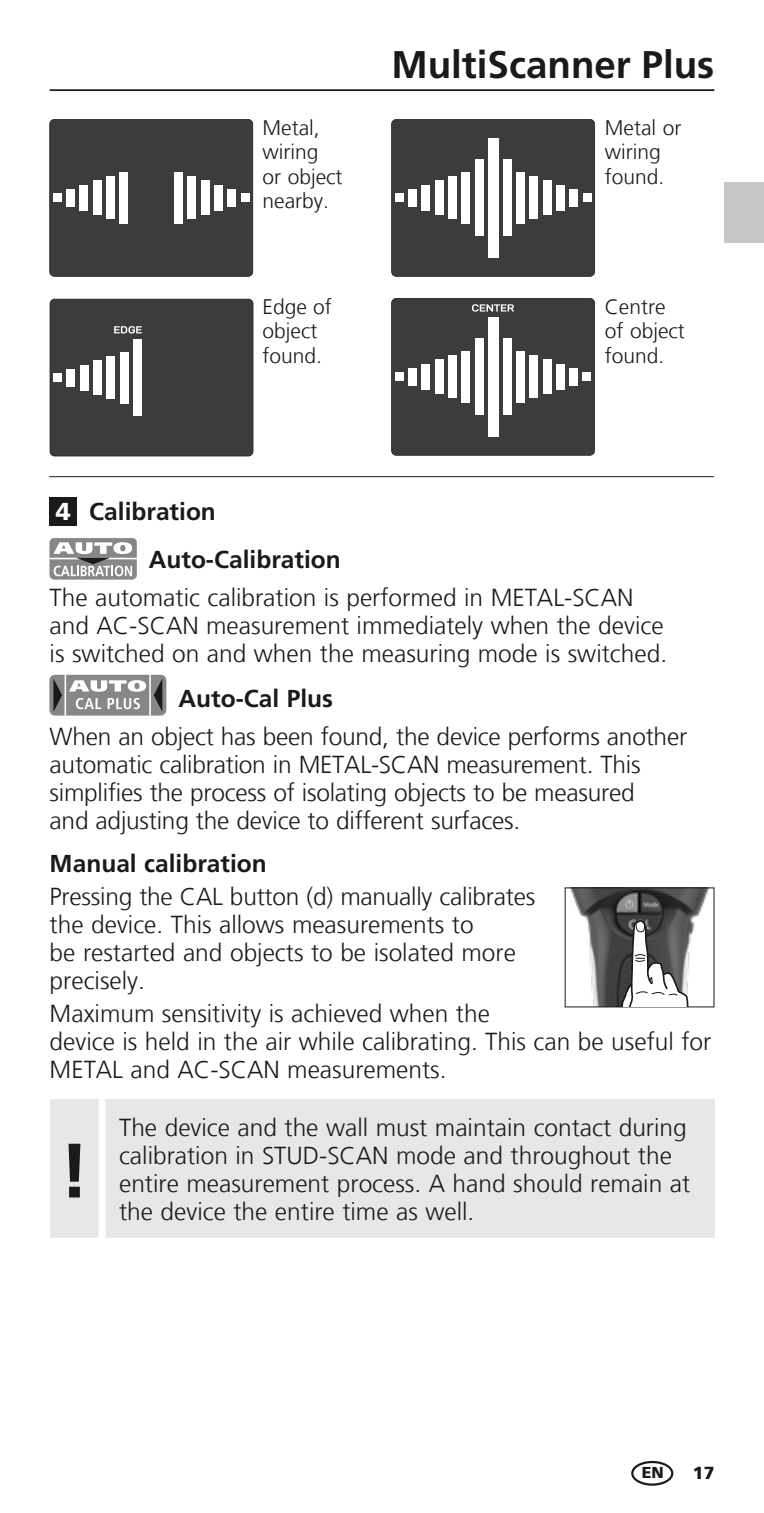
<style>
.page{position:relative;width:764px;height:1513px;background:#fff}
.page>*{position:absolute;margin:0;border:0;box-sizing:border-box;transform-origin:0 0}
.t1{font:700 77px "Frutiger LT Com";color:#1a1a18}
.t2{font:700 38.5px "Frutiger LT Com";color:#1a1a18}
.t3{font:300 24.5px/28px "Frutiger LT Com";color:#1a1a18}
.t4{font:700 24.5px "Frutiger LT Com";color:#1a1a18}
.t5{font:900 24.5px "Frutiger LT Com";color:#fff}
.t6{font:300 21px/24.5px "Frutiger LT Com";color:#1a1a18}
.t7{font:900 17.5px "Frutiger LT Com";color:#1a1a18}
.t8{font:900 15.75px "Frutiger LT Com";color:#1a1a18}
</style>
<div class="page">
<hr style="left:50px;top:89px;width:664px;height:2px;background:#1a1a18">
<hr style="left:49px;top:476px;width:665px;height:1px;background:#1a1a18">
<svg style="left:50px;top:538px;width:87px;height:42px"></svg>
<div style="left:50px;top:497px;width:27px;height:28px;background:#1a1a18"></div>
<div style="left:50px;top:299px;width:203px;height:157px;background:#3c3c3b"></div>
<div style="left:53px;top:373px;width:9px;height:9px;background:#fff"></div>
<div style="left:67px;top:369px;width:8px;height:17px;background:#fff"></div>
<div style="left:80px;top:365px;width:9px;height:25px;background:#fff"></div>
<div style="left:93px;top:361px;width:9px;height:34px;background:#fff"></div>
<div style="left:107px;top:356px;width:8px;height:43px;background:#fff"></div>
<div style="left:120px;top:352px;width:9px;height:51px;background:#fff"></div>
<div style="left:133px;top:339px;width:9px;height:77px;background:#fff"></div>
<div style="left:391px;top:298px;width:204px;height:158px;background:#3c3c3b"></div>
<div style="left:488px;top:317px;width:10px;height:119px;background:#fff"></div>
<div style="left:395px;top:373px;width:9px;height:8px;background:#fff"></div>
<div style="left:583px;top:373px;width:8px;height:8px;background:#fff"></div>
<div style="left:408px;top:368px;width:9px;height:17px;background:#fff"></div>
<div style="left:421px;top:364px;width:9px;height:26px;background:#fff"></div>
<div style="left:569px;top:368px;width:9px;height:17px;background:#fff"></div>
<div style="left:556px;top:364px;width:9px;height:26px;background:#fff"></div>
<div style="left:435px;top:360px;width:8px;height:34px;background:#fff"></div>
<div style="left:543px;top:360px;width:8px;height:34px;background:#fff"></div>
<div style="left:448px;top:356px;width:9px;height:42px;background:#fff"></div>
<div style="left:529px;top:356px;width:9px;height:42px;background:#fff"></div>
<div style="left:461px;top:351px;width:9px;height:51px;background:#fff"></div>
<div style="left:516px;top:351px;width:9px;height:51px;background:#fff"></div>
<div style="left:475px;top:339px;width:8px;height:76px;background:#fff"></div>
<div style="left:503px;top:339px;width:8px;height:76px;background:#fff"></div>
<div style="left:391px;top:119px;width:204px;height:158px;background:#3c3c3b"></div>
<div style="left:488px;top:138px;width:10px;height:119px;background:#fff"></div>
<div style="left:395px;top:194px;width:9px;height:8px;background:#fff"></div>
<div style="left:583px;top:194px;width:8px;height:8px;background:#fff"></div>
<div style="left:408px;top:189px;width:9px;height:17px;background:#fff"></div>
<div style="left:421px;top:185px;width:9px;height:26px;background:#fff"></div>
<div style="left:569px;top:189px;width:9px;height:17px;background:#fff"></div>
<div style="left:556px;top:185px;width:9px;height:26px;background:#fff"></div>
<div style="left:435px;top:181px;width:9px;height:34px;background:#fff"></div>
<div style="left:543px;top:181px;width:8px;height:34px;background:#fff"></div>
<div style="left:448px;top:177px;width:9px;height:42px;background:#fff"></div>
<div style="left:529px;top:177px;width:9px;height:42px;background:#fff"></div>
<div style="left:461px;top:172px;width:9px;height:51px;background:#fff"></div>
<div style="left:516px;top:172px;width:9px;height:51px;background:#fff"></div>
<div style="left:475px;top:160px;width:8px;height:76px;background:#fff"></div>
<div style="left:503px;top:160px;width:9px;height:76px;background:#fff"></div>
<div style="left:49px;top:119px;width:204px;height:158px;background:#3c3c3b"></div>
<div style="left:53px;top:194px;width:9px;height:8px;background:#fff"></div>
<div style="left:241px;top:194px;width:8px;height:8px;background:#fff"></div>
<div style="left:66px;top:189px;width:9px;height:17px;background:#fff"></div>
<div style="left:80px;top:185px;width:8px;height:26px;background:#fff"></div>
<div style="left:227px;top:189px;width:9px;height:17px;background:#fff"></div>
<div style="left:214px;top:185px;width:9px;height:26px;background:#fff"></div>
<div style="left:93px;top:181px;width:9px;height:34px;background:#fff"></div>
<div style="left:201px;top:181px;width:9px;height:34px;background:#fff"></div>
<div style="left:106px;top:177px;width:9px;height:42px;background:#fff"></div>
<div style="left:188px;top:177px;width:8px;height:42px;background:#fff"></div>
<div style="left:120px;top:172px;width:8px;height:51px;background:#fff"></div>
<div style="left:174px;top:172px;width:9px;height:51px;background:#fff"></div>
<div style="left:50px;top:1099px;width:664px;height:139px;background:#e7e7e7"></div>
<div style="left:99px;top:1099px;width:7px;height:139px;background:#fff"></div>
<img style="left:570px;top:889px;width:140px;height:116px">
<div style="left:565px;top:887px;width:149px;height:120px;border:1px solid #1a1a18"></div>
<svg style="left:621px;top:920px;width:67px;height:87px"></svg>
<div style="left:49px;top:675px;width:117px;height:41px;background:#878786;border-radius:6px"></div>
<svg style="left:69px;top:680px;width:77px;height:12px"></svg>
<svg style="left:76px;top:698px;width:25px;height:11px"></svg>
<svg style="left:108px;top:698px;width:32px;height:11px"></svg>
<svg style="left:53px;top:679px;width:9px;height:33px"></svg>
<svg style="left:154px;top:679px;width:8px;height:32px"></svg>
<hr style="left:65px;top:675px;width:1px;height:41px;background:#fff">
<hr style="left:149px;top:675px;width:2px;height:41px;background:#fff">
<div style="left:631px;top:1461px;width:42px;height:25px;border:2px solid #1a1a18;border-radius:50%"></div>
<div style="left:724px;top:182px;width:40px;height:61px;background:#c5c6c6"></div>
<p class="t6" style="left:263px;top:116px;width:81px">Metal, wiring<br>or object nearby.</p>
<p class="t6" style="left:263px;top:294px;width:71px">Edge of object found.</p>
<h2 class="t2" style="left:391px;top:42px;width:325px">MultiScanner Plus</h2>
<p class="t6" style="left:605px;top:115px;width:78px">Metal or wiring found.</p>
<p class="t6" style="left:605px;top:294px;width:81px">Centre of object found.</p>
<p class="t5" style="left:56px;top:497px;width:16px">4</p>
<p class="t4" style="left:89px;top:497px;width:128px">Calibration</p>
<p class="t4" style="left:149px;top:545px;width:193px">Auto-Calibration</p>
<p class="t3" style="left:50px;top:584px;width:619px">The automatic calibration is performed in METAL-SCAN and AC-SCAN measurement immediately when the device is switched on and when the measuring mode is switched.</p>
<p class="t4" style="left:179px;top:684px;width:156px">Auto-Cal Plus</p>
<p class="t3" style="left:50px;top:723px;width:639px">When an object has been found, the device performs another automatic calibration in METAL-SCAN measurement. This simplifies the process of isolating objects to be measured<br>and adjusting the device to different surfaces.</p>
<p class="t4" style="left:50px;top:849px;width:219px">Manual calibration</p>
<p class="t3" style="left:50px;top:882px;width:487px">Pressing the CAL button (d) manually calibrates the device. This allows measurements to<br>be restarted and objects to be isolated more precisely.</p>
<p class="t3" style="left:50px;top:999px;width:663px">Maximum sensitivity is achieved when the<br>device is held in the air while calibrating. This can be useful for<br>METAL and AC-SCAN measurements.</p>
<h1 class="t1" style="left:59px;top:1125px;width:31px">!</h1>
<p class="t3" style="left:119px;top:1113px;width:573px">The device and the wall must maintain contact during calibration in STUD-SCAN mode and throughout the entire measurement process. A hand should remain at the device the entire time as well.</p>
<p class="t8" style="left:642px;top:1463px;width:24px">EN</p>
<p class="t7" style="left:693px;top:1462px;width:23px">17</p>
</div>
